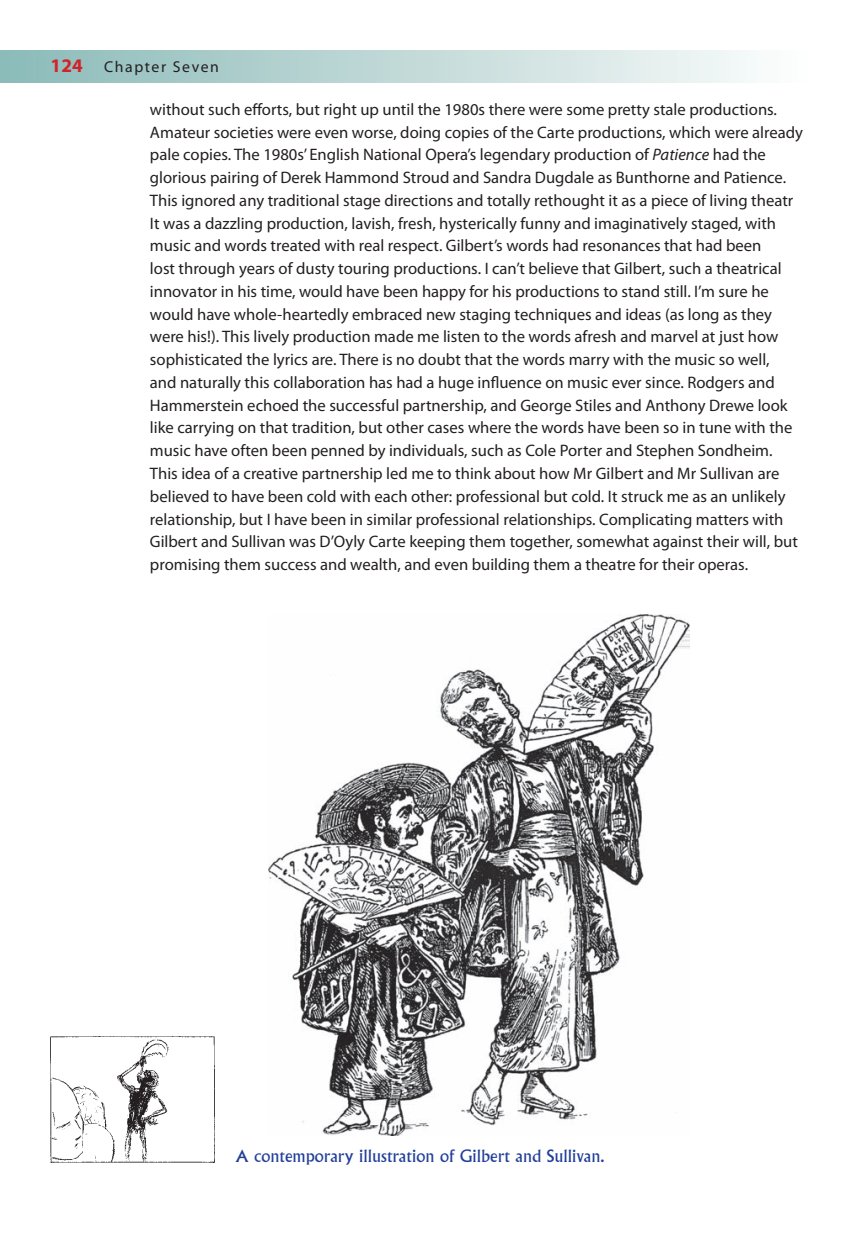
<style>
.page{position:relative;width:859px;height:1246px;background:#fff}
.page>*{position:absolute;margin:0;border:0;box-sizing:border-box;transform-origin:0 0}
.t1{font:700 19.25px "Myriad Pro";color:#d1232a}
.t2{font:16.62px/22.8px "Myriad Pro";color:#231f20}
.t3{font:16.62px "Albertus";color:#223f99}
.t4{font:15.75px "Myriad Pro";letter-spacing:.1em;color:#231f20}
.s1{font-style:italic}
</style>
<div class="page">
<div style="left:0;top:50px;width:807px;height:32px;background:linear-gradient(to right,#8ab9b7,#fbfcfc)"></div>
<img style="left:268px;top:614px;width:420px;height:521px">
<img style="left:51px;top:1036px;width:163px;height:125px">
<p class="t1" style="left:51px;top:58px;width:34px">124</p>
<p class="t4" style="left:104px;top:60px;width:116px">Chapter Seven</p>
<p class="t2" style="left:150px;top:99px;width:654px">without such efforts, but right up until the 1980s there were some pretty stale productions.<br>Amateur societies were even worse, doing copies of the Carte productions, which were already pale copies. The 1980s’ English National Opera’s legendary production of <span class="s1">Patience</span> had the glorious pairing of Derek Hammond Stroud and Sandra Dugdale as Bunthorne and Patience.<br>This ignored any traditional stage directions and totally rethought it as a piece of living theatr It was a dazzling production, lavish, fresh, hysterically funny and imaginatively staged, with music and words treated with real respect. Gilbert’s words had resonances that had been<br>lost through years of dusty touring productions. I can’t believe that Gilbert, such a theatrical innovator in his time, would have been happy for his productions to stand still. I’m sure he would have whole-heartedly embraced new staging techniques and ideas (as long as they were his!). This lively production made me listen to the words afresh and marvel at just how sophisticated the lyrics are. There is no doubt that the words marry with the music so well,<br>and naturally this collaboration has had a huge influence on music ever since. Rodgers and Hammerstein echoed the successful partnership, and George Stiles and Anthony Drewe look like carrying on that tradition, but other cases where the words have been so in tune with the music have often been penned by individuals, such as Cole Porter and Stephen Sondheim.<br>This idea of a creative partnership led me to think about how Mr Gilbert and Mr Sullivan are believed to have been cold with each other: professional but cold. It struck me as an unlikely relationship, but I have been in similar professional relationships. Complicating matters with Gilbert and Sullivan was D’Oyly Carte keeping them together, somewhat against their will, but promising them success and wealth, and even building them a theatre for their operas.</p>
<p class="t3" style="left:235px;top:1148px;width:370px">A contemporary illustration of Gilbert and Sullivan.</p>
</div>
